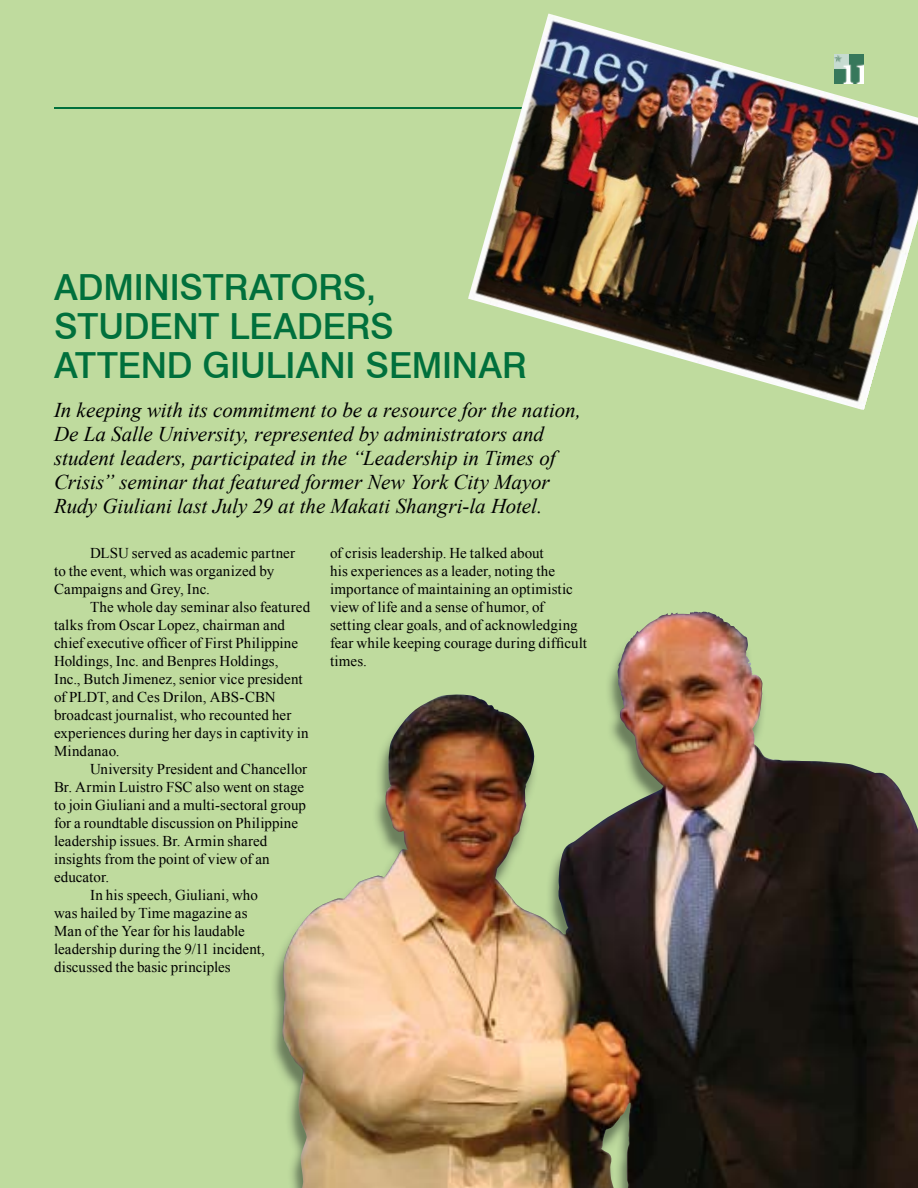
<style>
.page{position:relative;width:918px;height:1188px;background:#bfdb9e}
.page>*{position:absolute;margin:0;border:0;box-sizing:border-box;transform-origin:0 0}
.t1{font:500 36px/39px "Swiss 721 BT";letter-spacing:-.005em;color:#00703c}
.t2{font:italic 21px/24px "Times New Roman";color:#000}
.t3{font:15px/18px "Times New Roman";letter-spacing:.005em;color:#000}
</style>
<div class="page">
<img style="left:273px;top:618px;width:645px;height:570px">
<img style="left:388px;top:612px;width:306px;height:323px">
<hr style="left:54px;top:107px;width:810px;height:1px;background:#00703c">
<img style="left:468px;top:14px;width:450px;height:396px">
<h1 class="t1" style="left:54px;top:267px;width:474px">ADMINISTRATORS,<br>STUDENT LEADERS<br>ATTEND GIULIANI SEMINAR</h1>
<p class="t2" style="left:54px;top:397px;width:529px">In keeping with its commitment to be a resource for the nation, De La Salle University, represented by administrators and student leaders, participated in the “Leadership in Times of Crisis” seminar that featured former New York City Mayor Rudy Giuliani last July 29 at the Makati Shangri-la Hotel.</p>
<p class="t3" style="left:54px;top:544px;width:243px;text-indent:36px">DLSU served as academic partner to the event, which was organized by<br>Campaigns and Grey, Inc.</p>
<p class="t3" style="left:54px;top:598px;width:258px;text-indent:36px">The whole day seminar also featured talks from Oscar Lopez, chairman and chief executive officer of First Philippine Holdings, Inc. and Benpres Holdings,<br>Inc., Butch Jimenez, senior vice president of PLDT, and Ces Drilon, ABS-CBN broadcast journalist, who recounted her experiences during her days in captivity in Mindanao.</p>
<p class="t3" style="left:90px;top:760px;width:219px">University President and Chancellor</p>
<p class="t3" style="left:54px;top:778px;width:252px">Br. Armin Luistro FSC also went on stage</p>
<p class="t3" style="left:54px;top:796px;width:254px">to join Giuliani and a multi-sectoral group</p>
<p class="t3" style="left:54px;top:814px;width:246px">for a roundtable discussion on Philippine</p>
<p class="t3" style="left:54px;top:832px;width:215px">leadership issues. Br. Armin shared</p>
<p class="t3" style="left:54px;top:850px;width:217px">insights from the point of view of an</p>
<p class="t3" style="left:54px;top:868px;width:57px">educator.</p>
<p class="t3" style="left:90px;top:886px;width:169px">In his speech, Giuliani, who</p>
<p class="t3" style="left:54px;top:904px;width:195px">was hailed by Time magazine as</p>
<p class="t3" style="left:54px;top:922px;width:192px">Man of the Year for his laudable</p>
<p class="t3" style="left:54px;top:940px;width:212px">leadership during the 9/11 incident,</p>
<p class="t3" style="left:54px;top:958px;width:178px">discussed the basic principles</p>
<p class="t3" style="left:330px;top:544px;width:259px">of crisis leadership. He talked about<br>his experiences as a leader, noting the importance of maintaining an optimistic view of life and a sense of humor, of setting clear goals, and of acknowledging fear while keeping courage during difficult times.</p>
</div>
